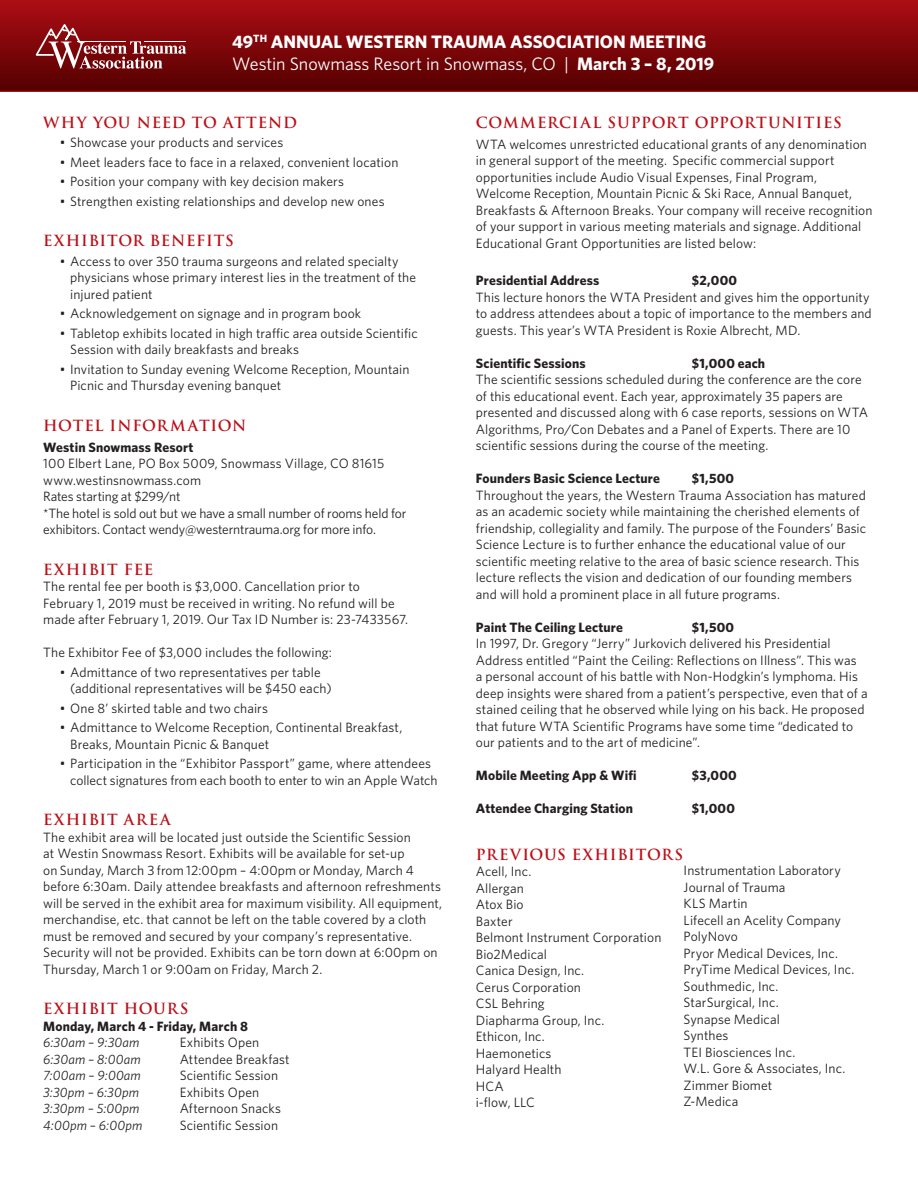
<style>
.page{position:relative;width:918px;height:1188px;background:#fff}
.page>*{position:absolute;margin:0;border:0;box-sizing:border-box;transform-origin:0 0}
.t1{font:18px "Whitney";letter-spacing:-.005em;color:#fff}
.t2{font:700 18px "Whitney";color:#fff}
.t3{font:700 15px "Trajan Pro";letter-spacing:.05em;color:#bb1018}
.t4{font:700 15px "Trajan Pro";letter-spacing:.085em;color:#bb1018}
.t5{font:13.5px/16.5px "Whitney";letter-spacing:.01em;color:#231f20}
.t6{font:13.5px/16.5px "Whitney";letter-spacing:-.01em;color:#231f20}
.t7{font:700 13.5px/16.5px "Whitney";letter-spacing:.01em;color:#231f20}
.t8{font:italic 13.5px "Whitney";letter-spacing:.02em;color:#231f20}
.s1{font-weight:700}
.s2{font-weight:400;font-style:italic}
</style>
<div class="page">
<div style="left:0;top:0;width:918px;height:92px;background:linear-gradient(to bottom,#ad0d14,#540000)"></div>
<svg style="left:0;top:21px;width:186px;height:71px;background:#841e21"></svg>
<p class="t2" style="left:232px;top:30px;width:476px">49<sup>TH</sup> ANNUAL WESTERN TRAUMA ASSOCIATION MEETING</p>
<p class="t1" style="left:232px;top:51px;width:484px">Westin Snowmass Resort in Snowmass, CO | <span class="s1">March 3 – 8, 2019</span></p>
<p class="t3" style="left:43px;top:113px;width:255px">WHY YOU NEED TO ATTEND</p>
<p class="t5" style="left:60px;top:134px;width:225px">• Showcase your products and services</p>
<p class="t5" style="left:60px;top:153px;width:340px">• Meet leaders face to face in a relaxed, convenient location</p>
<p class="t5" style="left:60px;top:173px;width:286px">• Position your company with key decision makers</p>
<p class="t5" style="left:60px;top:192px;width:326px">• Strengthen existing relationships and develop new ones</p>
<p class="t3" style="left:43px;top:231px;width:192px">EXHIBITOR BENEFITS</p>
<p class="t5" style="left:70px;top:252px;width:347px;text-indent:-10px">• Access to over 350 trauma surgeons and related specialty physicians whose primary interest lies in the treatment of the injured patient</p>
<p class="t5" style="left:60px;top:305px;width:303px">• Acknowledgement on signage and in program book</p>
<p class="t5" style="left:70px;top:324px;width:349px;text-indent:-10px">• Tabletop exhibits located in high traffic area outside Scientific<br>Session with daily breakfasts and breaks</p>
<p class="t5" style="left:70px;top:360px;width:341px;text-indent:-10px">• Invitation to Sunday evening Welcome Reception, Mountain<br>Picnic and Thursday evening banquet</p>
<p class="t3" style="left:43px;top:416px;width:205px">HOTEL INFORMATION</p>
<p class="t6" style="left:43px;top:438px;width:365px"><span class="s1">Westin Snowmass Resort<br></span>100 Elbert Lane, PO Box 5009, Snowmass Village, CO 81615 www.westinsnowmass.com<br>Rates starting at $299/nt<br>*The hotel is sold out but we have a small number of rooms held for exhibitors. Contact wendy@westerntrauma.org for more info.</p>
<p class="t3" style="left:43px;top:560px;width:112px">EXHIBIT FEE</p>
<p class="t5" style="left:43px;top:578px;width:367px">The rental fee per booth is $3,000. Cancellation prior to<br>February 1, 2019 must be received in writing. No refund will be made after February 1, 2019. Our Tax ID Number is: 23-7433567.</p>
<p class="t5" style="left:43px;top:644px;width:290px">The Exhibitor Fee of $3,000 includes the following:</p>
<p class="t5" style="left:70px;top:663px;width:263px;text-indent:-10px">• Admittance of two representatives per table (additional representatives will be $450 each)</p>
<p class="t5" style="left:60px;top:699px;width:210px">• One 8’ skirted table and two chairs</p>
<p class="t5" style="left:70px;top:719px;width:334px;text-indent:-10px">• Admittance to Welcome Reception, Continental Breakfast,<br>Breaks, Mountain Picnic &amp; Banquet</p>
<p class="t5" style="left:70px;top:755px;width:369px;text-indent:-10px">• Participation in the “Exhibitor Passport” game, where attendees collect signatures from each booth to enter to win an Apple Watch</p>
<p class="t4" style="left:43px;top:810px;width:129px">EXHIBIT AREA</p>
<p class="t5" style="left:43px;top:828px;width:400px">The exhibit area will be located just outside the Scientific Session<br>at Westin Snowmass Resort. Exhibits will be available for set-up<br>on Sunday, March 3 from 12:00pm – 4:00pm or Monday, March 4 before 6:30am. Daily attendee breakfasts and afternoon refreshments will be served in the exhibit area for maximum visibility. All equipment, merchandise, etc. that cannot be left on the table covered by a cloth must be removed and secured by your company’s representative.<br>Security will not be provided. Exhibits can be torn down at 6:00pm on Thursday, March 1 or 9:00am on Friday, March 2.</p>
<p class="t3" style="left:43px;top:999px;width:147px">EXHIBIT HOURS</p>
<p class="t7" style="left:43px;top:1017px;width:206px">Monday, March 4 - Friday, March 8<br><span class="s2">6:30am – 9:30am</span></p>
<p class="t5" style="left:180px;top:1034px;width:81px">Exhibits Open</p>
<p class="t8" style="left:43px;top:1050px;width:99px">6:30am – 8:00am</p>
<p class="t5" style="left:180px;top:1050px;width:112px">Attendee Breakfast</p>
<p class="t8" style="left:43px;top:1066px;width:99px">7:00am – 9:00am</p>
<p class="t5" style="left:180px;top:1067px;width:100px">Scientific Session</p>
<p class="t8" style="left:43px;top:1083px;width:97px">3:30pm – 6:30pm</p>
<p class="t5" style="left:180px;top:1083px;width:81px">Exhibits Open</p>
<p class="t8" style="left:43px;top:1099px;width:98px">3:30pm – 5:00pm</p>
<p class="t5" style="left:180px;top:1100px;width:103px">Afternoon Snacks</p>
<p class="t8" style="left:43px;top:1116px;width:101px">4:00pm – 6:00pm</p>
<p class="t5" style="left:180px;top:1116px;width:100px">Scientific Session</p>
<p class="t3" style="left:476px;top:113px;width:367px">COMMERCIAL SUPPORT OPPORTUNITIES</p>
<p class="t5" style="left:476px;top:135px;width:398px">WTA welcomes unrestricted educational grants of any denomination in general support of the meeting. Specific commercial support opportunities include Audio Visual Expenses, Final Program, Welcome Reception, Mountain Picnic &amp; Ski Race, Annual Banquet, Breakfasts &amp; Afternoon Breaks. Your company will receive recognition of your support in various meeting materials and signage. Additional Educational Grant Opportunities are listed below:</p>
<p class="t7" style="left:476px;top:272px;width:125px">Presidential Address</p>
<p class="t5" style="left:476px;top:272px;width:397px;text-indent:216px"><span class="s1">$2,000<br></span>This lecture honors the WTA President and gives him the opportunity to address attendees about a topic of importance to the members and guests. This year’s WTA President is Roxie Albrecht, MD.</p>
<p class="t7" style="left:476px;top:354px;width:111px">Scientific Sessions</p>
<p class="t5" style="left:476px;top:354px;width:394px;text-indent:216px"><span class="s1">$1,000 each<br></span>The scientific sessions scheduled during the conference are the core of this educational event. Each year, approximately 35 papers are presented and discussed along with 6 case reports, sessions on WTA Algorithms, Pro/Con Debates and a Panel of Experts. There are 10 scientific sessions during the course of the meeting.</p>
<p class="t7" style="left:476px;top:470px;width:186px">Founders Basic Science Lecture</p>
<p class="t5" style="left:476px;top:470px;width:392px;text-indent:216px"><span class="s1">$1,500<br></span>Throughout the years, the Western Trauma Association has matured as an academic society while maintaining the cherished elements of friendship, collegiality and family. The purpose of the Founders’ Basic Science Lecture is to further enhance the educational value of our scientific meeting relative to the area of basic science research. This lecture reflects the vision and dedication of our founding members and will hold a prominent place in all future programs.</p>
<p class="t7" style="left:476px;top:618px;width:149px">Paint The Ceiling Lecture</p>
<p class="t5" style="left:476px;top:618px;width:393px;text-indent:216px"><span class="s1">$1,500<br></span>In 1997, Dr. Gregory “Jerry” Jurkovich delivered his Presidential Address entitled “Paint the Ceiling: Reflections on Illness”. This was<br>a personal account of his battle with Non-Hodgkin’s lymphoma. His deep insights were shared from a patient’s perspective, even that of a stained ceiling that he observed while lying on his back. He proposed that future WTA Scientific Programs have some time “dedicated to our patients and to the art of medicine”.</p>
<p class="t7" style="left:476px;top:767px;width:162px">Mobile Meeting App &amp; Wifi</p>
<p class="t7" style="left:692px;top:767px;width:46px">$3,000</p>
<p class="t7" style="left:476px;top:800px;width:159px">Attendee Charging Station</p>
<p class="t7" style="left:692px;top:800px;width:45px">$1,000</p>
<p class="t3" style="left:476px;top:845px;width:209px">PREVIOUS EXHIBITORS</p>
<p class="t5" style="left:476px;top:863px;width:187px">Acell, Inc.<br>Allergan<br>Atox Bio<br>Baxter<br>Belmont Instrument Corporation<br>Bio2Medical<br>Canica Design, Inc.<br>Cerus Corporation<br>CSL Behring<br>Diapharma Group, Inc.<br>Ethicon, Inc.<br>Haemonetics<br>Halyard Health<br>HCA<br>i-flow, LLC</p>
<p class="t5" style="left:684px;top:862px;width:172px">Instrumentation Laboratory<br>Journal of Trauma<br>KLS Martin<br>Lifecell an Acelity Company<br>PolyNovo<br>Pryor Medical Devices, Inc.<br>PryTime Medical Devices, Inc.<br>Southmedic, Inc.<br>StarSurgical, Inc.<br>Synapse Medical<br>Synthes<br>TEI Biosciences Inc.<br>W.L. Gore &amp; Associates, Inc.<br>Zimmer Biomet<br>Z-Medica</p>
</div>
